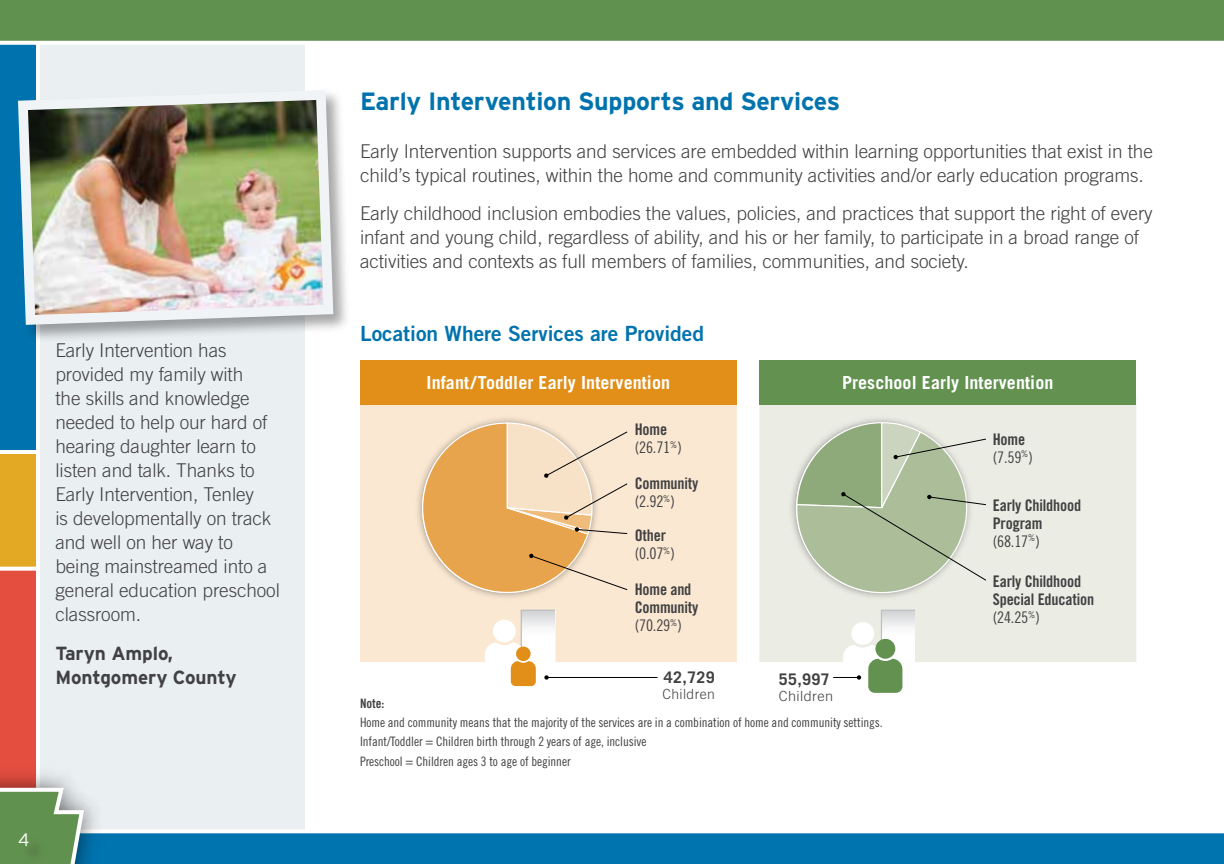
<style>
.page{position:relative;width:1224px;height:864px;background:#fff}
.page>*{position:absolute;margin:0;border:0;box-sizing:border-box;transform-origin:0 0}
.t1{font:700 25px "Interstate";letter-spacing:-.01em;color:#0073ae}
.t2{font:21px "Trade Gothic Bold Two";color:#0073ae}
.t3{font:300 19px/24px "Trade Gothic";letter-spacing:-.005em;color:#414042}
.t4{font:700 19px/24px "Interstate";letter-spacing:-.005em;color:#414042}
.t5{font:700 18px "Trade Gothic";letter-spacing:.005em;color:#fff}
.t6{font:300 18px "Interstate";color:#fff}
.t7{font:16px/18px "Trade Gothic Bold Cond Twenty";letter-spacing:-.01em;color:#414042}
.t8{font:16px "Trade Gothic Cond Eighteen";letter-spacing:-.01em;color:#414042}
.t9{font:700 16px "Trade Gothic";letter-spacing:.025em;color:#414042}
.t10{font:300 14px "Trade Gothic";letter-spacing:.025em;color:#414042}
.t11{font:300 14px "Trade Gothic";letter-spacing:.025em;color:#414042;scale:1.04 1}
.t12{font:13px/19.2px "Trade Gothic Cond Eighteen";letter-spacing:-.005em;color:#414042}
.t13{font:13px "Trade Gothic Bold Cond Twenty";color:#414042}
</style>
<div class="page">
<div style="left:0;top:0;width:305px;height:864px;background:#eaeff2"></div>
<svg style="left:86px;top:0;width:1138px;height:45px;background:#6f9b5f"></svg>
<svg style="left:117px;top:829px;width:1107px;height:35px;background:#1f85b8"></svg>
<img style="left:86px;top:803px;width:31px;height:61px">
<svg style="left:0;top:0;width:86px;height:864px"></svg>
<div style="left:360px;top:405px;width:377px;height:257px;background:#fae8d2"></div>
<div style="left:759px;top:405px;width:377px;height:257px;background:#ebede5"></div>
<img style="left:786px;top:413px;width:191px;height:191px">
<div style="left:411px;top:413px;width:191px;height:191px;background:#fae8d2"></div>
<div style="left:759px;top:360px;width:377px;height:45px;background:#629150"></div>
<div style="left:360px;top:360px;width:377px;height:45px;background:#e18f19"></div>
<hr style="left:546px;top:677px;width:112px;height:1px;background:#000">
<svg style="left:485px;top:609px;width:71px;height:77px"></svg>
<svg style="left:412px;top:422px;width:216px;height:181px;background:#eec898"></svg>
<svg style="left:796px;top:422px;width:191px;height:271px;background:#cad4c0"></svg>
<div style="left:20px;top:835px;width:27px;height:29px;background:#5f8f4e"></div>
<div style="left:16px;top:88px;width:336px;height:255px;background:#000;opacity:.35"></div>
<img style="left:13px;top:85px;width:325px;height:245px">
<p class="t3" style="left:55px;top:338px;width:226px">Early Intervention has provided my family with<br>the skills and knowledge needed to help our hard of hearing daughter learn to listen and talk. Thanks to<br>Early Intervention, Tenley<br>is developmentally on track and well on her way to being mainstreamed into a general education preschool classroom.</p>
<p class="t4" style="left:55px;top:641px;width:183px">Taryn Amplo,<br>Montgomery County</p>
<p class="t6" style="left:18px;top:830px;width:13px">4</p>
<h1 class="t1" style="left:360px;top:87px;width:482px">Early Intervention Supports and Services</h1>
<p class="t3" style="left:360px;top:139px;width:794px">Early Intervention supports and services are embedded within learning opportunities that exist in the child’s typical routines, within the home and community activities and/or early education programs.</p>
<p class="t3" style="left:360px;top:201px;width:794px">Early childhood inclusion embodies the values, policies, and practices that support the right of every infant and young child, regardless of ability, and his or her family, to participate in a broad range of activities and contexts as full members of families, communities, and society.</p>
<p class="t2" style="left:360px;top:320px;width:346px">Location Where Services are Provided</p>
<p class="t5" style="left:427px;top:371px;width:245px">Infant/Toddler Early Intervention</p>
<p class="t5" style="left:842px;top:371px;width:213px">Preschool Early Intervention</p>
<p class="t7" style="left:635px;top:420px;width:34px">Home</p>
<p class="t8" style="left:635px;top:438px;width:49px">(26.71<sup>%</sup>)</p>
<p class="t7" style="left:635px;top:474px;width:65px">Community</p>
<p class="t8" style="left:635px;top:492px;width:42px">(2.92<sup>%</sup>)</p>
<p class="t7" style="left:635px;top:526px;width:33px">Other</p>
<p class="t8" style="left:635px;top:544px;width:42px">(0.07<sup>%</sup>)</p>
<p class="t7" style="left:635px;top:580px;width:65px">Home and<br>Community</p>
<p class="t8" style="left:635px;top:616px;width:49px">(70.29<sup>%</sup>)</p>
<p class="t9" style="left:664px;top:667px;width:52px">42,729</p>
<p class="t10" style="left:663px;top:685px;width:54px">Children</p>
<p class="t9" style="left:779px;top:669px;width:52px">55,997</p>
<p class="t11" style="left:779px;top:687px;width:54px">Children</p>
<p class="t13" style="left:360px;top:695px;width:26px">Note:</p>
<p class="t12" style="left:360px;top:713px;width:524px">Home and community means that the majority of the services are in a combination of home and community settings.<br>Infant/Toddler = Children birth through 2 years of age, inclusive<br>Preschool = Children ages 3 to age of beginner</p>
<p class="t7" style="left:993px;top:430px;width:34px">Home</p>
<p class="t8" style="left:993px;top:447px;width:42px">(7.59<sup>%</sup>)</p>
<p class="t7" style="left:993px;top:496px;width:90px">Early Childhood<br>Program</p>
<p class="t8" style="left:993px;top:531px;width:49px">(68.17<sup>%</sup>)</p>
<p class="t7" style="left:993px;top:572px;width:103px">Early Childhood<br>Special Education</p>
<p class="t8" style="left:993px;top:608px;width:49px">(24.25<sup>%</sup>)</p>
</div>
